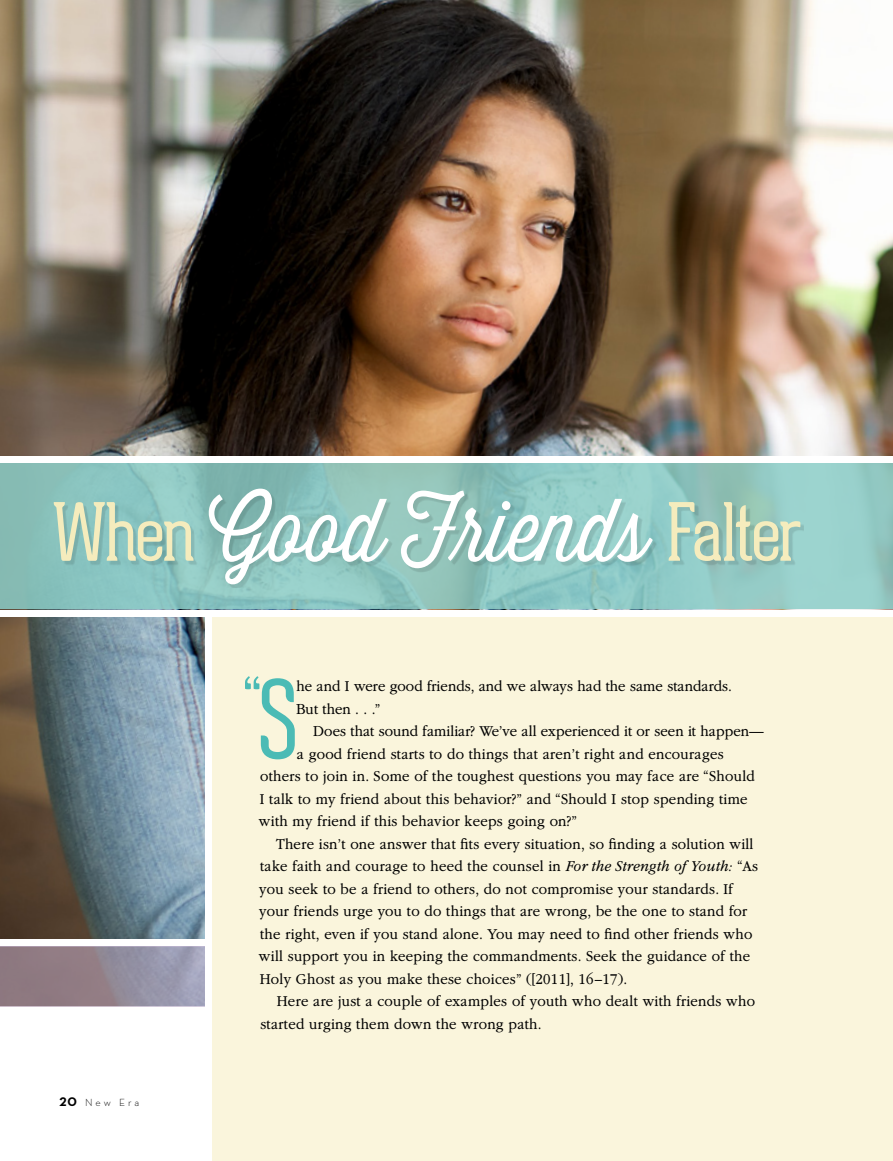
<style>
.page{position:relative;width:893px;height:1161px;background:#fff}
.page>*{position:absolute;margin:0;border:0;box-sizing:border-box;transform-origin:0 0}
.t1{font:300 86.25px "Thirsty Script";letter-spacing:-.01em;color:#fff;scale:.95 1}
.ARTCL_para_first{font:65.55px "Geared Slab";color:#4bbbb5;scale:.95 1}
.ARTCL_para{font:300 15.75px/22.5px "Garamondlds Lat Plus";letter-spacing:.015em;color:#000;scale:.95 1}
.ARTCL_para_first-2{font:300 15.75px/22.5px "Garamondlds Lat Plus";color:#000;scale:.95 1}
.Folio_L{font:300 10.5px "Neutralds Lat";letter-spacing:.27em;color:#000}
.s1{font-family:"Geared Slab";font-weight:100;font-size:78.45px;color:#f5ecbd}
.s2{font-weight:100;font-size:106.05px}
.s3{font-weight:700;font-size:12.75px}
.s4{font-style:italic}
</style>
<div class="page">
<img style="left:0;top:0;width:893px;height:456px">
<img style="left:0;top:617px;width:205px;height:322px">
<svg style="left:0;top:463px;width:893px;height:146px;background:#8ec5bf"></svg>
<svg style="left:0;top:946px;width:205px;height:60px;background:#948896"></svg>
<div style="left:213px;top:617px;width:680px;height:544px;background:#faf5dc"></div>
<div style="left:57px;top:492px;width:747px;height:95px;background:#000;opacity:.11"></div>
<p class="t1" style="left:52px;top:469px;width:791px"><span class="s1">When</span> Good Friends <span class="s1">Falter</span></p>
<p class="ARTCL_para_first" style="left:244px;top:662px;width:58px">“<span class="s2">S</span></p>
<p class="ARTCL_para_first-2" style="left:296px;top:674px;width:460px">he and I were good friends, and we always had the same standards.<br>But then . . .”</p>
<p class="ARTCL_para" style="left:297px;top:719px;width:494px;text-indent:16px">Does that sound familiar? We’ve all experienced it or seen it happen— a good friend starts to do things that aren’t right and encourages</p>
<p class="Folio_L" style="left:60px;top:1094px;width:81px"><span class="s3">20</span> New Era</p>
<p class="ARTCL_para" style="left:259px;top:764px;width:523px">others to join in. Some of the toughest questions you may face are “Should<br>I talk to my friend about this behavior?” and “Should I stop spending time with my friend if this behavior keeps going on?”</p>
<p class="ARTCL_para" style="left:259px;top:831px;width:527px;text-indent:17px">There isn’t one answer that fits every situation, so finding a solution will take faith and courage to heed the counsel in <span class="s4">For the Strength of Youth:</span> “As you seek to be a friend to others, do not compromise your standards. If your friends urge you to do things that are wrong, be the one to stand for the right, even if you stand alone. You may need to find other friends who will support you in keeping the commandments. Seek the guidance of the Holy Ghost as you make these choices” ([2011], 16–17).</p>
<p class="ARTCL_para" style="left:260px;top:989px;width:522px;text-indent:16px">Here are just a couple of examples of youth who dealt with friends who started urging them down the wrong path.</p>
</div>
